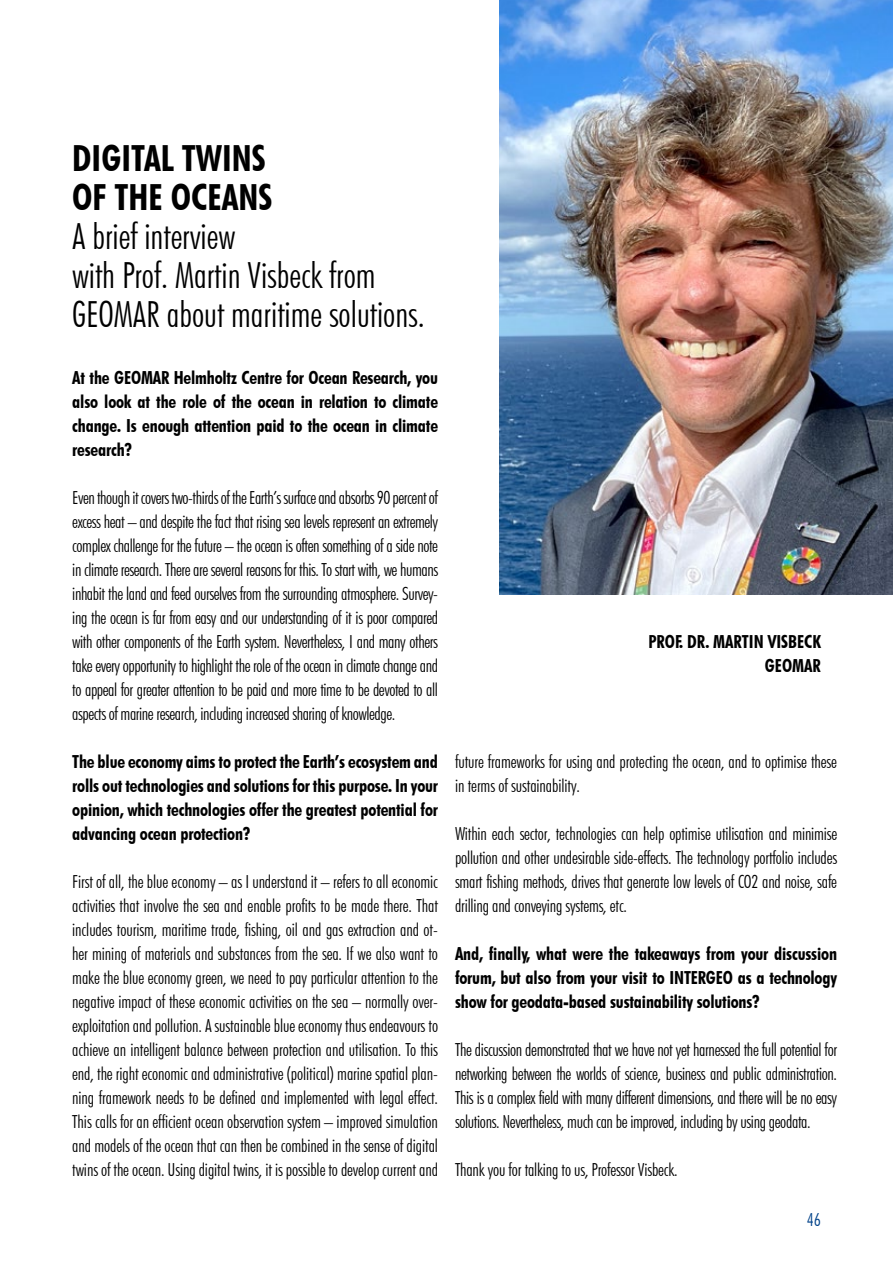
<style>
.page{position:relative;width:893px;height:1263px;background:#fff}
.page>*{position:absolute;margin:0;border:0;box-sizing:border-box;transform-origin:0 0}
.t1{font:300 condensed 36px/39px "Futura BT";color:#000}
.t2{font:700 condensed 36px/39px "Futura BT";color:#000}
.t3{font:300 condensed 18px/24px "Futura BT";letter-spacing:-.01em;color:#000;text-align:justify}
.t4{font:700 condensed 18px/24px "Futura BT";letter-spacing:-.01em;color:#000;text-align:justify}
.t5{font:300 condensed 18px "Futura BT";color:#004289}
</style>
<div class="page">
<img style="left:500px;top:0;width:393px;height:594px">
<h1 class="t2" style="left:72px;top:138px;width:201px">DIGITAL TWINS<br>OF THE OCEANS</h1>
<h1 class="t1" style="left:72px;top:216px;width:354px">A brief interview<br>with Prof. Martin Visbeck from<br>GEOMAR about maritime solutions.</h1>
<p class="t4" style="left:72px;top:366px;width:367px">At the GEOMAR Helmholtz Centre for Ocean Research, you also look at the role of the ocean in relation to climate change. Is enough attention paid to the ocean in climate research?</p>
<p class="t3" style="left:72px;top:486px;width:367px">Even though it covers two-thirds of the Earth’s surface and absorbs 90 percent of excess heat – and despite the fact that rising sea levels represent an extremely complex challenge for the future – the ocean is often something of a side note in climate research. There are several reasons for this. To start with, we humans inhabit the land and feed ourselves from the surrounding atmosphere. Survey&shy;ing the ocean is far from easy and our understanding of it is poor compared with other components of the Earth system. Nevertheless, I and many others take every opportunity to highlight the role of the ocean in climate change and to appeal for greater attention to be paid and more time to be devoted to all aspects of marine research, including increased sharing of knowledge.</p>
<p class="t4" style="left:72px;top:750px;width:367px">The blue economy aims to protect the Earth’s ecosystem and rolls out technologies and solutions for this purpose. In your opinion, which technologies offer the greatest potential for advancing ocean protection?</p>
<p class="t3" style="left:72px;top:870px;width:367px">First of all, the blue economy – as I understand it – refers to all economic activities that involve the sea and enable profits to be made there. That includes tourism, maritime trade, fishing, oil and gas extraction and ot&shy;her mining of materials and substances from the sea. If we also want to make the blue economy green, we need to pay particular attention to the negative impact of these economic activities on the sea – normally over&shy;exploitation and pollution. A sustainable blue economy thus endeavours to achieve an intelligent balance between protection and utilisation. To this end, the right economic and administrative (political) marine spatial plan&shy;ning framework needs to be defined and implemented with legal effect.<br>This calls for an efficient ocean observation system – improved simulation and models of the ocean that can then be combined in the sense of digital twins of the ocean. Using digital twins, it is possible to develop current and</p>
<p class="t4" style="left:648px;top:630px;width:174px;text-align:right">PROF. DR. MARTIN VISBECK<br>GEOMAR</p>
<p class="t3" style="left:455px;top:750px;width:384px">future frameworks for using and protecting the ocean, and to optimise these in terms of sustainability.</p>
<p class="t3" style="left:455px;top:822px;width:384px">Within each sector, technologies can help optimise utilisation and minimise pollution and other undesirable side-effects. The technology portfolio includes smart fishing methods, drives that generate low levels of CO2 and noise, safe drilling and conveying systems, etc.</p>
<p class="t4" style="left:455px;top:942px;width:384px">And, finally, what were the takeaways from your discussion forum, but also from your visit to INTERGEO as a technology show for geodata-based sustainability solutions?</p>
<p class="t3" style="left:455px;top:1038px;width:384px">The discussion demonstrated that we have not yet harnessed the full potential for networking between the worlds of science, business and public administration.<br>This is a complex field with many different dimensions, and there will be no easy solutions. Nevertheless, much can be improved, including by using geodata.</p>
<p class="t3" style="left:455px;top:1158px;width:224px">Thank you for talking to us, Professor Visbeck.</p>
<p class="t5" style="left:807px;top:1208px;width:16px">46</p>
</div>
